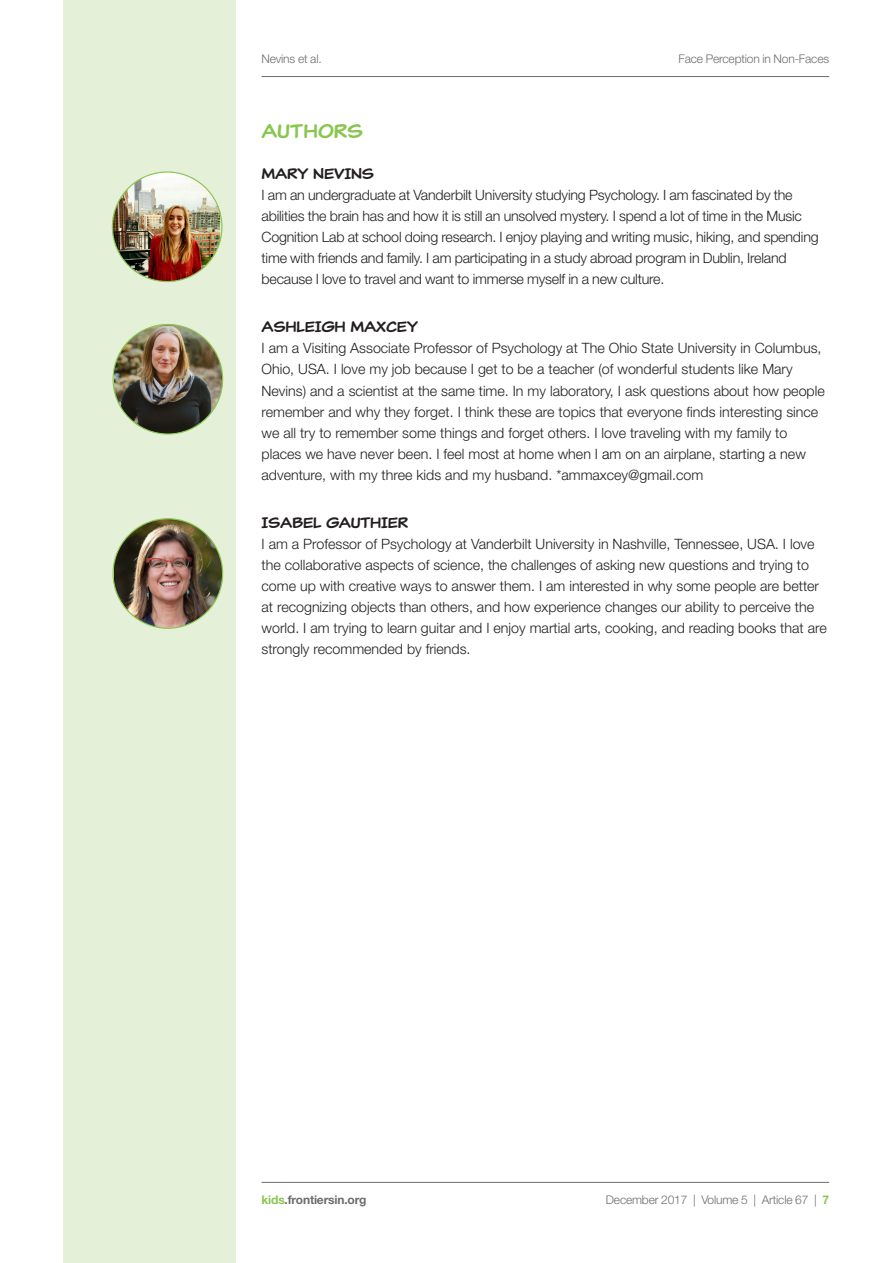
<style>
.page{position:relative;width:893px;height:1263px;background:#fff}
.page>*{position:absolute;margin:0;border:0;box-sizing:border-box;transform-origin:0 0}
.t1{font:19.5px "Classic Comic";color:#89c650}
.t2{font:15px "Classic Comic";letter-spacing:-.02em;color:#231f20}
.t3{font:300 14.25px/21.1px "Helvetica Neue LT Std";color:#231f20}
.t4{font:300 12px "Helvetica Neue LT Std";letter-spacing:-.015em;color:#6c6d70}
.t5{font:700 12px "Helvetica Neue LT Std";letter-spacing:-.015em;color:#6c6d70}
.s1{color:#0d0e15}
.s2{color:#202020}
.s3{color:#89c650}
.s4{font-weight:700;color:#89c650}
</style>
<div class="page">
<div style="left:64px;top:0;width:172px;height:1263px;background:#e4f0d8"></div>
<hr style="left:261px;top:76px;width:568px;height:1px;background:#6c6d70">
<hr style="left:261px;top:1182px;width:568px;height:1px;background:#6c6d70">
<img style="left:111px;top:171px;width:112px;height:112px">
<img style="left:112px;top:323px;width:112px;height:112px">
<img style="left:112px;top:518px;width:112px;height:111px">
<p class="t4" style="left:261px;top:51px;width:62px">Nevins et al.</p>
<p class="t4" style="left:678px;top:51px;width:152px">Face Perception in Non-Faces</p>
<h1 class="t1" style="left:262px;top:119px;width:88px">AUTHORS</h1>
<p class="t2" style="left:262px;top:164px;width:114px">MARY NEVINS</p>
<p class="t3" style="left:262px;top:184px;width:559px">I am an undergraduate at Vanderbilt University studying Psychology. I am fascinated by the abilities the brain has and how it is still an unsolved mystery. I spend a lot of time in the Music Cognition Lab at school doing research. I enjoy playing and writing music, hiking, and spending time with friends and family. I am participating in a study abroad program in Dublin, Ireland because I love to travel and want to immerse myself in a new culture.</p>
<p class="t2" style="left:262px;top:317px;width:158px">AS HLEIGH MAXCEY</p>
<p class="t3" style="left:262px;top:338px;width:565px">I am a Visiting Associate Professor of Psychology at The Ohio State University in Columbus, Ohio, USA. I love my job because I get to be a teacher (of wonderful students like Mary Nevins) and a scientist at the same time. In my laboratory, I ask questions about how people remember and why they forget. I think these are topics that everyone finds interesting since we all try to remember some things and forget others. I love traveling with my family to places we have never been. I feel most at home when I <span class="s1">a</span>m on an airplane, starting a new adventure, with my three kids and my husband. *ammaxcey@gmail.com</p>
<p class="t2" style="left:262px;top:512px;width:77px">ISABEL GAUTH</p>
<p class="t2" style="left:381px;top:512px;width:29px">IER</p>
<p class="t3" style="left:262px;top:533px;width:567px">I am a Professor of Psychology at Vanderbilt University in Nashville, <span class="s2">Ten</span>nessee, USA. I love the collaborative aspects of science, the challenges of asking new questions and trying to come up with creative ways to answer them. I am interested in why some people are better at recognizing objects than others, and how experience changes our ability to perceive the world. I am trying to learn guitar and I enjoy martial arts, cooking, and reading books that are strongly recommended by friends.</p>
<p class="t5" style="left:261px;top:1192px;width:107px"><span class="s3">kids</span>.frontiersin.org</p>
<p class="t4" style="left:606px;top:1192px;width:225px">December 2017 | Volume 5 | Article 67 | <span class="s4">7</span></p>
</div>
